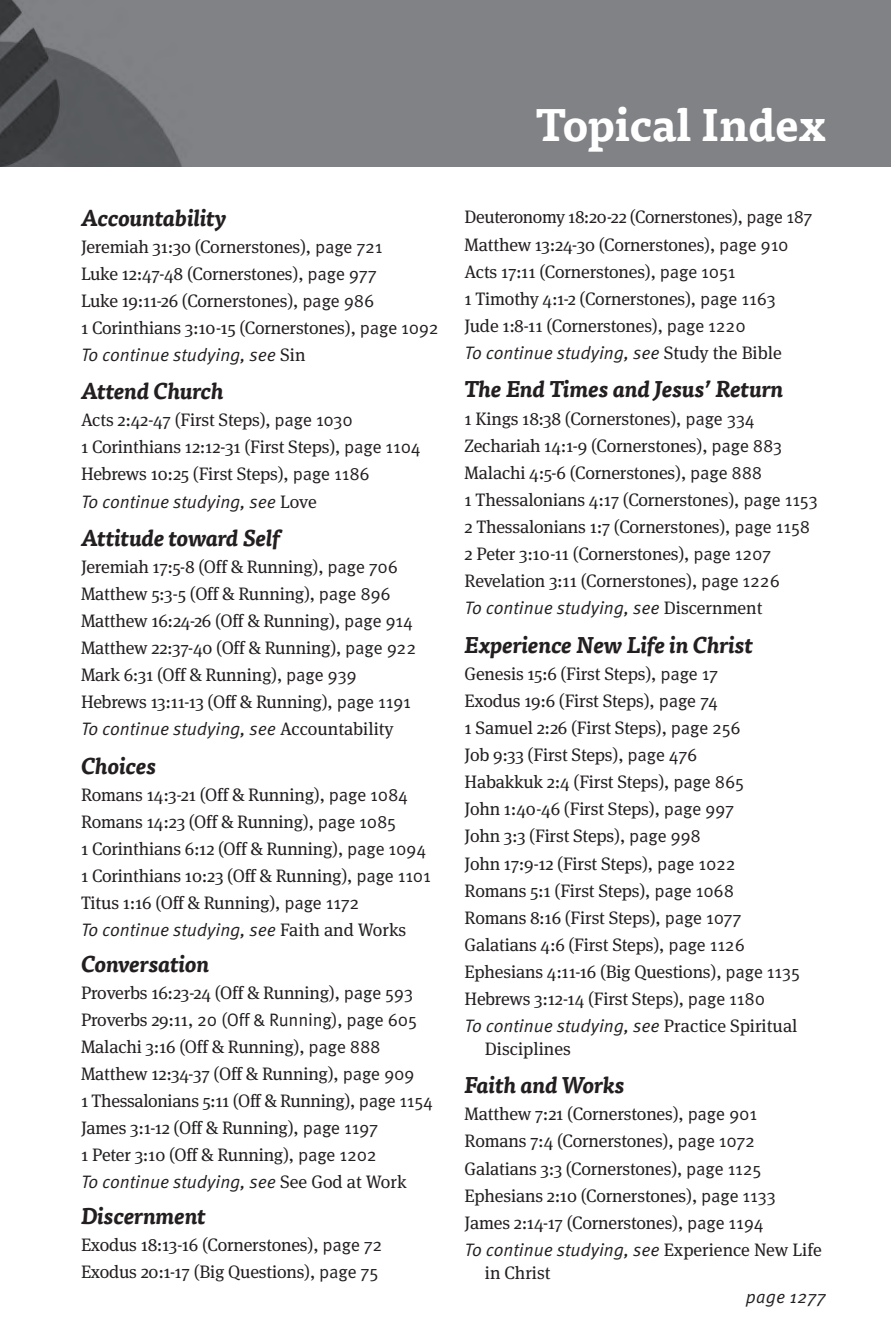
<style>
.page{position:relative;width:891px;height:1337px;background:#fff}
.page>*{position:absolute;margin:0;border:0;box-sizing:border-box;transform-origin:0 0}
.t1{font:700 45px "Tisa Pro";letter-spacing:-.005em;color:#fff}
.t2{font:italic 700 22.5px "Tisa Pro";letter-spacing:-.005em;color:#231f20}
.t3{font:18px/27px "Meta Serif Pro";letter-spacing:-.01em;color:#231f20}
.t4{font:italic 18px "Meta OT";color:#231f20}
.t5{font:18px "Meta OT";letter-spacing:-.01em;color:#231f20}
.s1{font-family:"Meta OT"}
.s2{font-family:"Meta Serif Pro";font-style:normal}
.s3{font-family:"Meta Serif Pro"}
</style>
<div class="page">
<div style="left:0;top:0;width:891px;height:167px;background:#808285"></div>
<img style="left:0;top:0;width:182px;height:167px">
<p class="t2" style="left:81px;top:200px;width:147px">Accountability</p>
<p class="t3" style="left:81px;top:232px;width:359px">Jeremiah 31:30 (Cornerstones), <span class="s1">page 721<br></span>Luke 12:47-48 (Cornerstones), <span class="s1">page 977<br></span>Luke 19:11-26 (Cornerstones), <span class="s1">page 986<br></span>1 Corinthians 3:10-15 (Cornerstones), <span class="s1">page 1092</span></p>
<p class="t4" style="left:81px;top:343px;width:226px">To continue studying, see <span class="s2">Sin</span></p>
<p class="t2" style="left:81px;top:373px;width:144px">Attend Church</p>
<p class="t3" style="left:81px;top:406px;width:341px">Acts 2:42-47 (First Steps), <span class="s1">page 1030<br></span>1 Corinthians 12:12-31 (First Steps), <span class="s1">page 1104<br></span>Hebrews 10:25 (First Steps), <span class="s1">page 1186</span></p>
<p class="t4" style="left:81px;top:490px;width:237px">To continue studying, see <span class="s2">Love</span></p>
<p class="t2" style="left:81px;top:519px;width:201px">Attitude toward Self</p>
<p class="t3" style="left:81px;top:552px;width:337px">Jeremiah 17:5-8 (Off &amp; Running), <span class="s1">page 706<br></span>Matthew 5:3-5 (Off &amp; Running), <span class="s1">page 896<br></span>Matthew 16:24-26 (Off &amp; Running), <span class="s1">page 914<br></span>Matthew 22:37-40 (Off &amp; Running), <span class="s1">page 922<br></span>Mark 6:31 (Off &amp; Running), <span class="s1">page 939<br></span>Hebrews 13:11-13 (Off &amp; Running), <span class="s1">page 1191</span></p>
<p class="t4" style="left:81px;top:717px;width:314px">To continue studying, see <span class="s2">Accountability</span></p>
<p class="t2" style="left:81px;top:747px;width:77px">Choices</p>
<p class="t3" style="left:81px;top:780px;width:352px">Romans 14:3-21 (Off &amp; Running), <span class="s1">page 1084<br></span>Romans 14:23 (Off &amp; Running), <span class="s1">page 1085<br></span>1 Corinthians 6:12 (Off &amp; Running), <span class="s1">page 1094<br></span>1 Corinthians 10:23 (Off &amp; Running), <span class="s1">page 1101<br></span>Titus 1:16 (Off &amp; Running), <span class="s1">page 1172</span></p>
<p class="t4" style="left:81px;top:918px;width:327px">To continue studying, see <span class="s2">Faith and Works</span></p>
<p class="t2" style="left:81px;top:945px;width:130px">Conversation</p>
<p class="t3" style="left:81px;top:978px;width:334px">Proverbs 16:23-24 (Off &amp; Running), <span class="s1">page 593</span></p>
<p class="t5" style="left:81px;top:1008px;width:338px"><span class="s3">Proverbs 29:11,</span> 20 (Off &amp; Running), page 605</p>
<p class="t3" style="left:81px;top:1032px;width:353px">Malachi 3:16 (Off &amp; Running), <span class="s1">page 888<br></span>Matthew 12:34-37 (Off &amp; Running), <span class="s1">page 909<br></span>1 Thessalonians 5:11 (Off &amp; Running), <span class="s1">page 1154<br></span>James 3:1-12 (Off &amp; Running), <span class="s1">page 1197<br></span>1 Peter 3:10 (Off &amp; Running), <span class="s1">page 1202</span></p>
<p class="t4" style="left:81px;top:1170px;width:327px">To continue studying, see <span class="s2">See God at Work</span></p>
<p class="t2" style="left:81px;top:1198px;width:126px">Discernment</p>
<p class="t3" style="left:81px;top:1230px;width:303px">Exodus 18:13-16 (Cornerstones), <span class="s1">page 72<br></span>Exodus 20:1-17 (Big Questions), <span class="s1">page 75</span></p>
<h1 class="t1" style="left:535px;top:88px;width:292px">Topical Index</h1>
<p class="t3" style="left:465px;top:203px;width:349px">Deuteronomy 18:20-22 (Cornerstones), <span class="s1">page 187<br></span>Matthew 13:24-30 (Cornerstones), <span class="s1">page 910<br></span>Acts 17:11 (Cornerstones), <span class="s1">page 1051<br></span>1 Timothy 4:1-2 (Cornerstones), <span class="s1">page 1163<br></span>Jude 1:8-11 (Cornerstones), <span class="s1">page 1220</span></p>
<p class="t4" style="left:465px;top:341px;width:319px">To continue studying, see <span class="s2">Study the Bible</span></p>
<p class="t2" style="left:465px;top:371px;width:320px">The End Times and Jesus’ Return</p>
<p class="t3" style="left:465px;top:404px;width:355px">1 Kings 18:38 (Cornerstones), <span class="s1">page 334<br></span>Zechariah 14:1-9 (Cornerstones), <span class="s1">page 883<br></span>Malachi 4:5-6 (Cornerstones), <span class="s1">page 888<br></span>1 Thessalonians 4:17 (Cornerstones), <span class="s1">page 1153<br></span>2 Thessalonians 1:7 (Cornerstones), <span class="s1">page 1158<br></span>2 Peter 3:10-11 (Cornerstones), <span class="s1">page 1207<br></span>Revelation 3:11 (Cornerstones), <span class="s1">page 1226</span></p>
<p class="t4" style="left:465px;top:596px;width:299px">To continue studying, see <span class="s2">Discernment</span></p>
<p class="t2" style="left:465px;top:626px;width:290px">Experience New Life in Christ</p>
<p class="t3" style="left:465px;top:659px;width:337px">Genesis 15:6 (First Steps), <span class="s1">page 17<br></span>Exodus 19:6 (First Steps), <span class="s1">page 74<br></span>1 Samuel 2:26 (First Steps), <span class="s1">page 256<br></span>Job 9:33 (First Steps), <span class="s1">page 476<br></span>Habakkuk 2:4 (First Steps), <span class="s1">page 865<br></span>John 1:40-46 (First Steps), <span class="s1">page 997<br></span>John 3:3 (First Steps), <span class="s1">page 998<br></span>John 17:9-12 (First Steps), <span class="s1">page 1022<br></span>Romans 5:1 (First Steps), <span class="s1">page 1068<br></span>Romans 8:16 (First Steps), <span class="s1">page 1077<br></span>Galatians 4:6 (First Steps), <span class="s1">page 1126<br></span>Ephesians 4:11-16 (Big Questions), <span class="s1">page 1135<br></span>Hebrews 3:12-14 (First Steps), <span class="s1">page 1180</span></p>
<p class="t4" style="left:465px;top:1014px;width:334px">To continue studying, see <span class="s2">Practice Spiritual</span></p>
<p class="t3" style="left:485px;top:1034px;width:88px">Disciplines</p>
<p class="t2" style="left:465px;top:1067px;width:162px">Faith and Works</p>
<p class="t3" style="left:465px;top:1099px;width:313px">Matthew 7:21 (Cornerstones), <span class="s1">page 901<br></span>Romans 7:4 (Cornerstones), <span class="s1">page 1072<br></span>Galatians 3:3 (Cornerstones), <span class="s1">page 1125<br></span>Ephesians 2:10 (Cornerstones), <span class="s1">page 1133<br></span>James 2:14-17 (Cornerstones), <span class="s1">page 1194</span></p>
<p class="t4" style="left:465px;top:1238px;width:359px">To continue studying, see <span class="s2">Experience New Life</span></p>
<p class="t3" style="left:485px;top:1257px;width:67px">in Christ</p>
<p class="t4" style="left:746px;top:1285px;width:81px">page 1277</p>
</div>
